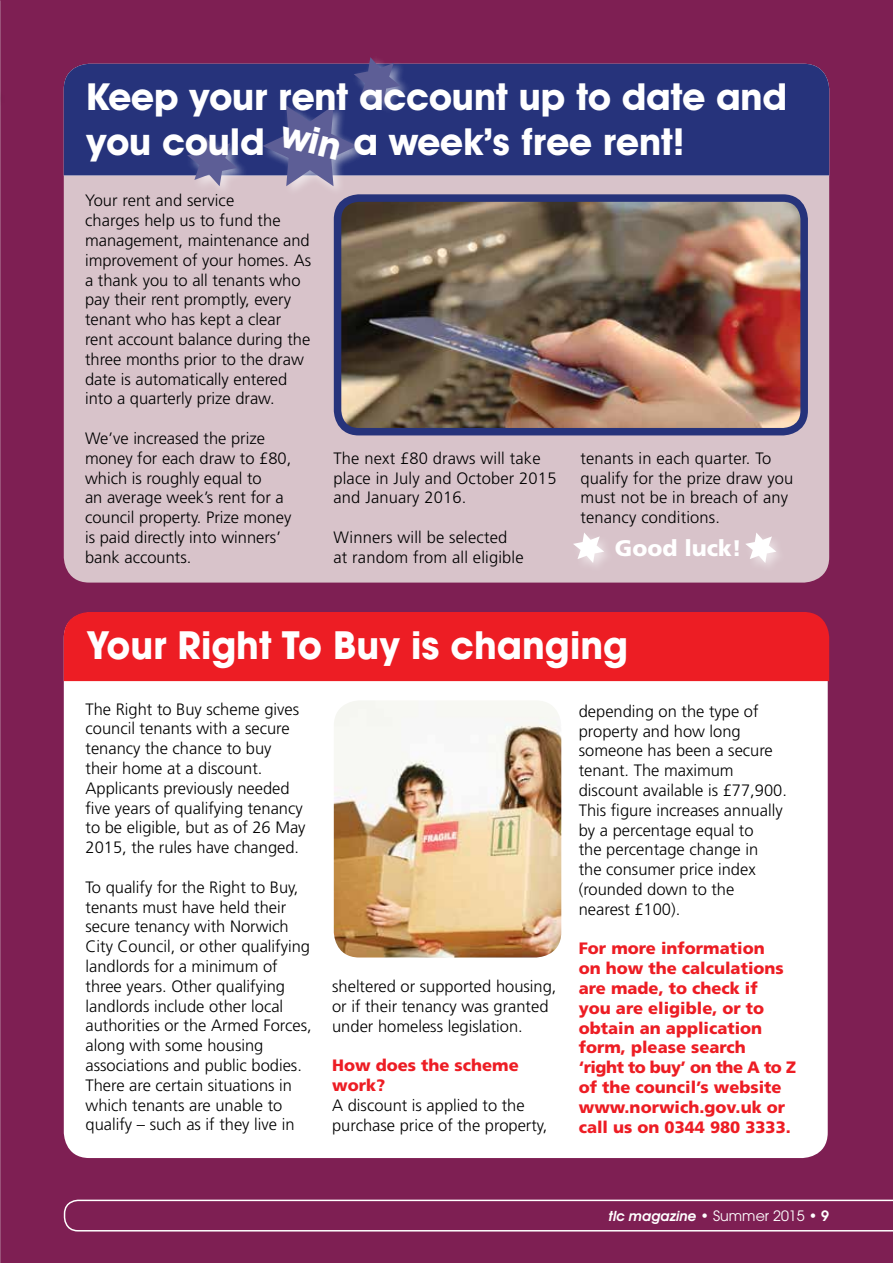
<style>
.page{position:relative;width:893px;height:1263px;background:#7e1f53}
.page>*{position:absolute;margin:0;border:0;box-sizing:border-box;transform-origin:0 0}
.t1{font:700 37.5px/45px "Avant Garde IT Cby BT";color:#fff}
.t2{font:700 37.5px "Avant Garde";color:#fff;scale:.96 1}
.t3{font:900 22.5px "Frutiger";color:#fff}
.t4{font:300 16.5px/19.8px "Frutiger";color:#000}
.t5{font:900 16.5px/19.8px "Frutiger";color:#ed1d24}
.t6{font:italic 600 14.25px "Avant Garde IT Cby BT";color:#fff}
.s1{font-family:"Avant Garde";font-style:normal}
.s2{font-family:"Avant Garde";font-weight:400;font-style:normal}
</style>
<div class="page">
<svg style="left:0;top:0;width:1px;height:1263px"></svg>
<div style="left:0;top:7px;width:5px;height:183px;background:#7e1f53"></div>
<div style="left:64px;top:613px;width:764px;height:545px;background:#fff;border-radius:26px"></div>
<div style="left:64px;top:612px;width:765px;height:69px;background:#ed1d24"></div>
<div style="left:64px;top:64px;width:765px;height:519px;background:#d8c3ca;border-radius:26px"></div>
<img style="left:334px;top:701px;width:227px;height:256px">
<div style="left:64px;top:64px;width:765px;height:111px;background:#26337b"></div>
<img style="left:343px;top:203px;width:456px;height:223px">
<div style="left:334px;top:194px;width:474px;height:241px;border:8px solid #26337b;border-radius:21px"></div>
<svg style="left:64px;top:1199px;width:829px;height:32px"></svg>
<div style="left:260px;top:103px;width:108px;height:95px;background:#fff;opacity:.55"></div>
<div style="left:351px;top:55px;width:61px;height:59px;background:#fff;opacity:.55"></div>
<div style="left:185px;top:134px;width:64px;height:63px;background:#fff;opacity:.55"></div>
<svg style="left:187px;top:137px;width:51px;height:49px;background:#66689b"></svg>
<svg style="left:573px;top:533px;width:31px;height:30px"></svg>
<svg style="left:746px;top:533px;width:30px;height:30px"></svg>
<svg style="left:263px;top:57px;width:137px;height:129px;background:#4a4c89"></svg>
<h1 class="t1" style="left:86px;top:73px;width:702px">Keep your rent account up to date and you could</h1>
<h1 class="t1" style="left:354px;top:118px;width:332px">a week’s free rent!</h1>
<p class="t4" style="left:85px;top:191px;width:228px">Your rent and service<br>charges help us to fund the management, maintenance and improvement of your homes. As a thank you to all tenants who pay their rent promptly, every tenant who has kept a clear rent account balance during the three months prior to the draw date is automatically entered into a quarterly prize draw.</p>
<p class="t4" style="left:85px;top:428px;width:208px">We’ve increased the prize money for each draw to £80, which is roughly equal to<br>an average week’s rent for a council property. Prize money is paid directly into winners’ bank accounts.</p>
<p class="t4" style="left:333px;top:448px;width:224px">The next £80 draws will take place in July and October 2015 and January 2016.</p>
<p class="t4" style="left:333px;top:527px;width:192px">Winners will be selected at random from all eligible</p>
<p class="t4" style="left:580px;top:448px;width:214px">tenants in each quarter. To qualify for the prize draw you must not be in breach of any tenancy conditions.</p>
<h2 class="t3" style="left:615px;top:534px;width:128px">Good luck!</h2>
<h1 class="t2" style="left:86px;top:620px;width:566px">Your Right To Buy is changing</h1>
<p class="t4" style="left:86px;top:699px;width:222px">The Right to Buy scheme gives council tenants with a secure tenancy the chance to buy their home at a discount.<br>Applicants previously needed five years of qualifying tenancy to be eligible, but as of 26 May<br>2015, the rules have changed.</p>
<p class="t4" style="left:86px;top:877px;width:228px">To qualify for the Right to Buy, tenants must have held their secure tenancy with Norwich<br>City Council, or other qualifying landlords for a minimum of three years. Other qualifying landlords include other local authorities or the Armed Forces, along with some housing associations and public bodies.<br>There are certain situations in which tenants are unable to qualify – such as if they live in</p>
<p class="t4" style="left:332px;top:977px;width:226px">sheltered or supported housing, or if their tenancy was granted under homeless legislation.</p>
<p class="t5" style="left:332px;top:1055px;width:188px">How does the scheme work?</p>
<p class="t4" style="left:332px;top:1095px;width:217px">A discount is applied to the purchase price of the property,</p>
<p class="t4" style="left:579px;top:701px;width:210px">depending on the type of property and how long someone has been a secure tenant. The maximum discount available is £77,900.<br>This figure increases annually by a percentage equal to<br>the percentage change in<br>the consumer price index (rounded down to the nearest £100).</p>
<p class="t5" style="left:579px;top:938px;width:219px">For more information<br>on how the calculations are made, to check if<br>you are eligible, or to obtain an application form, please search<br>‘right to buy’ on the A to Z of the council’s website www.norwich.gov.uk or call us on 0344 980 3333.</p>
<p class="t6" style="left:608px;top:1207px;width:222px">tlc magazine <span class="s1">•</span> <span class="s2">Summer 2015</span> <span class="s1">• 9</span></p>
</div>
